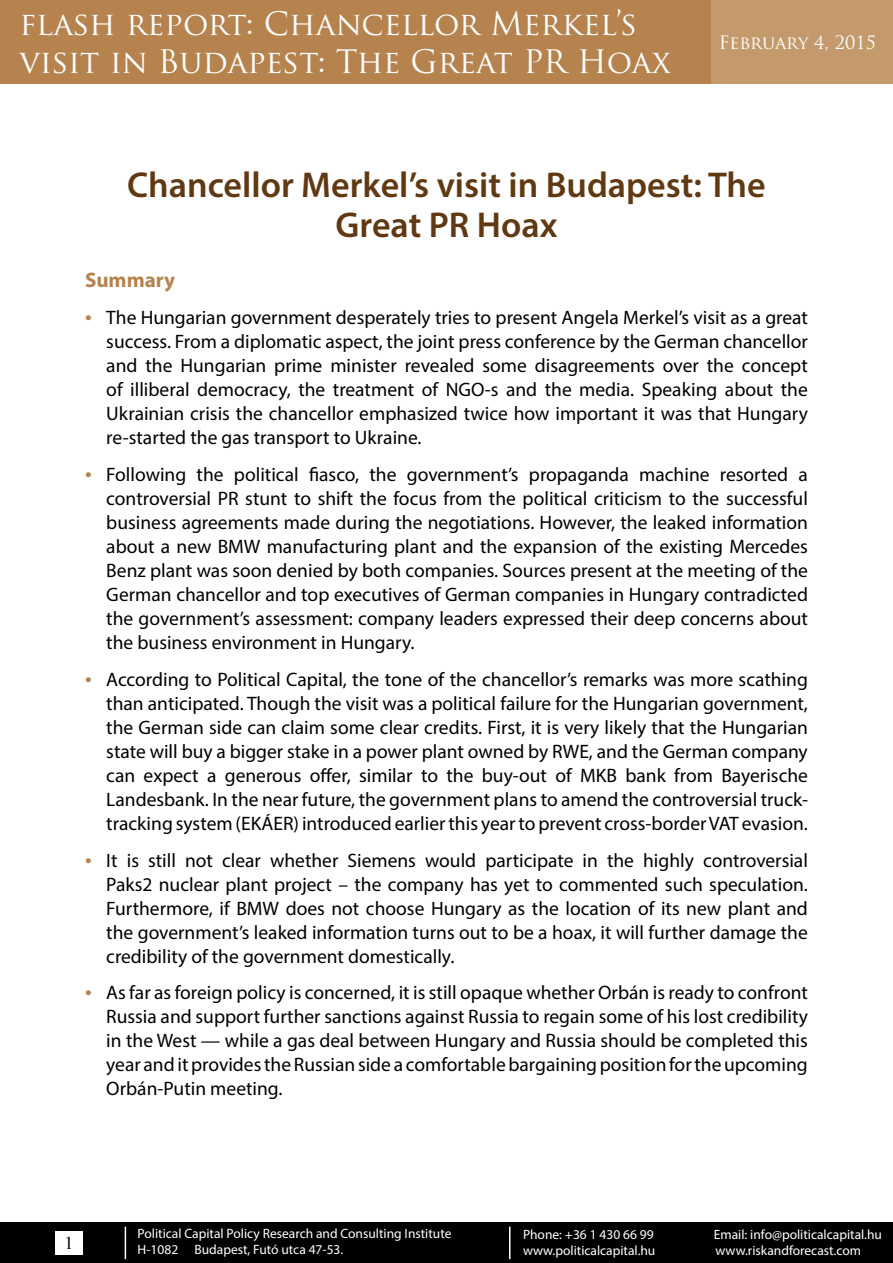
<style>
.page{position:relative;width:893px;height:1263px;background:#fff}
.page>*{position:absolute;margin:0;border:0;box-sizing:border-box;transform-origin:0 0}
.t1{font:600 36px/39.6px "Myriad Pro";color:#603913;text-align:center}
.t2{font:31.5px/37.8px "Trajan Pro";color:#fff}
.t3{font:700 21px "Myriad Pro";color:#b5834e}
.t4{font:19.5px/24px "Myriad Pro";color:#000;text-align:justify}
.t5{font:18px "Trajan Pro";color:#fff}
.t6{font:18px "Times New Roman";color:#000}
.t7{font:13.5px/16.2px "Myriad Pro";color:#fff}
.s1{font-size:24px;color:#b5834e}
</style>
<div class="page">
<div style="left:0;top:1222px;width:893px;height:41px;background:#000"></div>
<hr style="left:125px;top:1227px;width:1px;height:32px;background:#fff">
<div style="left:55px;top:1231px;width:27px;height:23px;background:#fff"></div>
<hr style="left:509px;top:1227px;width:1px;height:32px;background:#fff">
<div style="left:0;top:0;width:893px;height:84px;background:#b6834f"></div>
<div style="left:711px;top:0;width:182px;height:84px;background:#c49a6c"></div>
<h2 class="t2" style="left:19px;top:4px;width:653px">flash report: Chancellor Merkel’s visit in Budapest: The Great PR Hoax</h2>
<p class="t5" style="left:719px;top:31px;width:159px">February 4, 2015</p>
<h1 class="t1" style="left:127px;top:164px;width:640px">Chancellor Merkel’s visit in Budapest: The<br>Great PR Hoax</h1>
<p class="t3" style="left:85px;top:267px;width:92px">Summary</p>
<p class="t4" style="left:106px;top:305px;width:703px;text-indent:-21px"><span class="s1">•</span> The Hungarian government desperately tries to present Angela Merkel’s visit as a great success. From a diplomatic aspect, the joint press conference by the German chancellor and the Hungarian prime minister revealed some disagreements over the concept of illiberal democracy, the treatment of NGO-s and the media. Speaking about the Ukrainian crisis the chancellor emphasized twice how important it was that Hungary re-started the gas transport to Ukraine.</p>
<p class="t4" style="left:106px;top:462px;width:703px;text-indent:-21px"><span class="s1">•</span> Following the political fiasco, the government’s propaganda machine resorted a controversial PR stunt to shift the focus from the political criticism to the successful business agreements made during the negotiations. However, the leaked information about a new BMW manufacturing plant and the expansion of the existing Mercedes Benz plant was soon denied by both companies. Sources present at the meeting of the German chancellor and top executives of German companies in Hungary contradicted the government’s assessment: company leaders expressed their deep concerns about the business environment in Hungary.</p>
<p class="t4" style="left:106px;top:667px;width:703px;text-indent:-21px"><span class="s1">•</span> According to Political Capital, the tone of the chancellor’s remarks was more scathing than anticipated. Though the visit was a political failure for the Hungarian government, the German side can claim some clear credits. First, it is very likely that the Hungarian state will buy a bigger stake in a power plant owned by RWE, and the German company can expect a generous offer, similar to the buy-out of MKB bank from Bayerische Landesbank. In the near future, the government plans to amend the controversial truck&shy;tracking system (EKÁER) introduced earlier this year to prevent cross-border VAT evasion.</p>
<p class="t4" style="left:106px;top:848px;width:703px;text-indent:-21px"><span class="s1">•</span> It is still not clear whether Siemens would participate in the highly controversial Paks2 nuclear plant project – the company has yet to commented such speculation.<br>Furthermore, if BMW does not choose Hungary as the location of its new plant and the government’s leaked information turns out to be a hoax, it will further damage the credibility of the government domestically.</p>
<p class="t4" style="left:106px;top:980px;width:703px;text-indent:-21px"><span class="s1">•</span> As far as foreign policy is concerned, it is still opaque whether Orbán is ready to confront Russia and support further sanctions against Russia to regain some of his lost credibility in the West — while a gas deal between Hungary and Russia should be completed this year and it provides the Russian side a comfortable bargaining position for the upcoming Orbán-Putin meeting.</p>
<p class="t6" style="left:64px;top:1231px;width:10px">1</p>
<p class="t7" style="left:138px;top:1225px;width:315px">Political Capital Policy Research and Consulting Institute<br>H-1082 Budapest, Futó utca 47-53.</p>
<p class="t7" style="left:523px;top:1226px;width:132px">Phone: +36 1 430 66 99</p>
<p class="t7" style="left:714px;top:1226px;width:170px">Email: info@politicalcapital.hu</p>
<p class="t7" style="left:523px;top:1242px;width:134px">www.politicalcapital.hu</p>
<p class="t7" style="left:715px;top:1242px;width:147px">www.riskandforecast.com</p>
</div>
